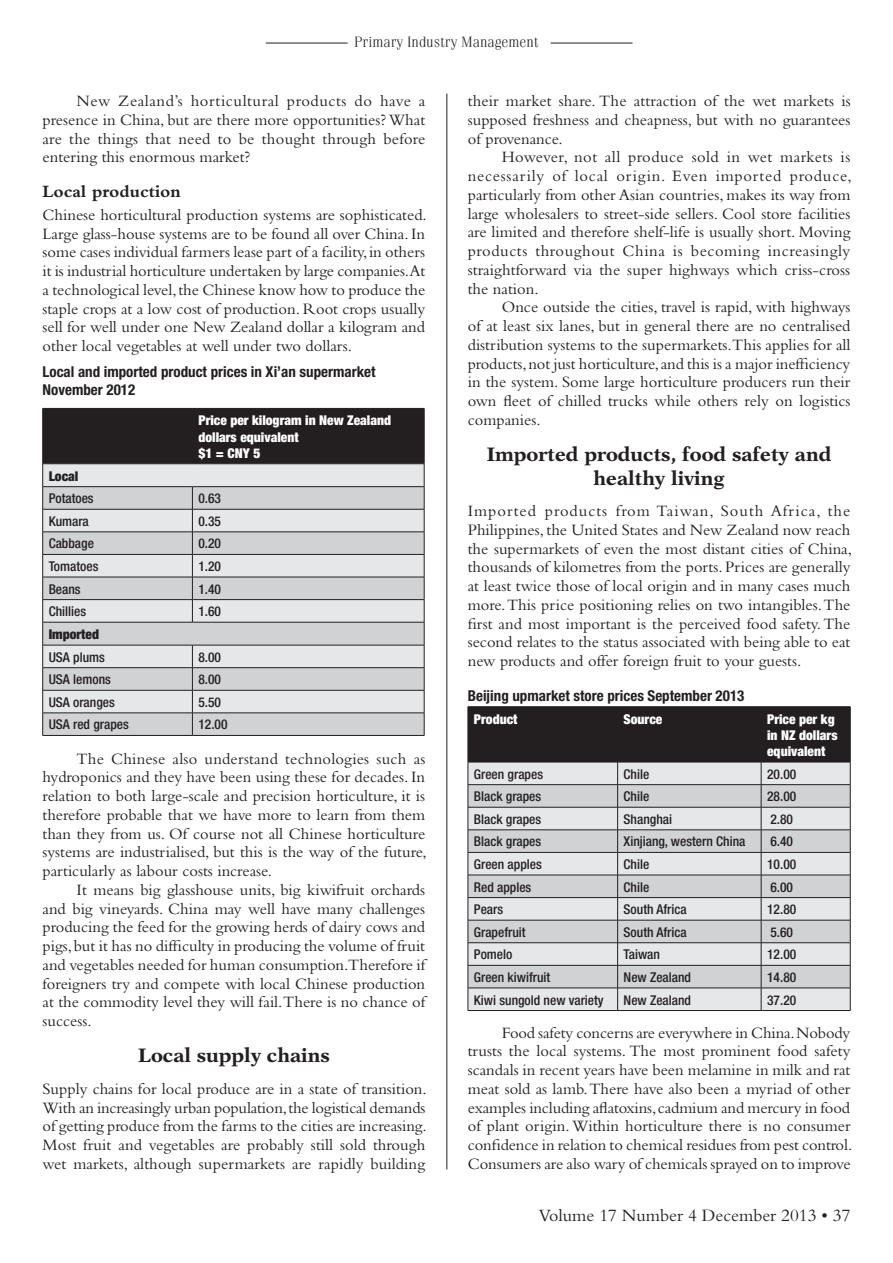
<style>
.page{position:relative;width:893px;height:1263px;background:#fff}
.page>*{position:absolute;margin:0;border:0;box-sizing:border-box;transform-origin:0 0}
.Subheading_1_NEW{font:700 19.5px/23.4px "New Aster";color:#231f20;text-align:center}
.t1{font:18px "Bembo";color:#231f20}
.Subheading_2{font:700 18px "Bembo";color:#231f20}
.BODY_MAIN{font:16.5px/18.8px "Bembo";color:#231f20;text-align:justify}
.BODY_FIRST{font:16.5px/18.8px "Bembo";color:#231f20;text-align:justify}
.Caption{font:700 condensed 15px/18px "Helvetica Neue";color:#231f20}
.t2{font:300 15px "Fenice";color:#231f20}
.Table_body{font:500 condensed 13.5px "Helvetica Neue";color:#231f20}
.Table_Header{font:900 condensed 13.5px/16.2px "Helvetica Neue";color:#fff}
.Table_bold{font:900 condensed 13.5px "Helvetica Neue";color:#231f20}
</style>
<div class="page">
<hr style="left:266px;top:43px;width:82px;height:1px;background:#231f20">
<hr style="left:551px;top:43px;width:81px;height:1px;background:#231f20">
<hr style="left:446px;top:94px;width:1px;height:1075px;background:#231f20">
<hr style="left:468px;top:706px;width:150px;height:1px;background:#231f20">
<hr style="left:618px;top:706px;width:143px;height:1px;background:#231f20">
<hr style="left:761px;top:706px;width:89px;height:1px;background:#231f20">
<svg style="left:468px;top:707px;width:383px;height:303px;background:#b2b2b4"></svg>
<hr style="left:468px;top:1010px;width:150px;height:1px;background:#231f20">
<hr style="left:618px;top:1010px;width:143px;height:1px;background:#231f20">
<hr style="left:761px;top:1010px;width:89px;height:1px;background:#231f20">
<svg style="left:42px;top:408px;width:383px;height:327px;background:#b4b4b6"></svg>
<hr style="left:43px;top:735px;width:149px;height:1px;background:#231f20">
<hr style="left:192px;top:735px;width:232px;height:1px;background:#231f20">
<p class="t2" style="left:354px;top:33px;width:186px">Primary Industry Management</p>
<p class="BODY_MAIN" style="left:43px;top:91px;width:384px;text-indent:34px">New Zealand’s horticultural products do have a presence in China, but are there more opportunities? What are the things that need to be thought through before entering this enormous market?</p>
<p class="Subheading_2" style="left:43px;top:181px;width:140px">Local production</p>
<p class="BODY_FIRST" style="left:43px;top:205px;width:386px">Chinese horticultural production systems are sophisticated.<br>Large glass-house systems are to be found all over China. In some cases individual farmers lease part of a facility, in others it is industrial horticulture undertaken by large companies.At a technological level, the Chinese know how to produce the staple crops at a low cost of production. Root crops usually sell for well under one New Zealand dollar a kilogram and other local vegetables at well under two dollars.</p>
<p class="Caption" style="left:43px;top:363px;width:335px">Local and imported product prices in Xi’an supermarket<br>November 2012</p>
<p class="Table_Header" style="left:198px;top:412px;width:194px">Price per kilogram in New Zealand dollars equivalent<br>$1 = CNY 5</p>
<p class="Table_bold" style="left:49px;top:467px;width:31px">Local</p>
<p class="Table_body" style="left:49px;top:490px;width:47px">Potatoes</p>
<p class="Table_body" style="left:198px;top:490px;width:24px">0.63</p>
<p class="Table_body" style="left:49px;top:513px;width:42px">Kumara</p>
<p class="Table_body" style="left:198px;top:513px;width:24px">0.35</p>
<p class="Table_body" style="left:49px;top:536px;width:47px">Cabbage</p>
<p class="Table_body" style="left:198px;top:536px;width:24px">0.20</p>
<p class="Table_body" style="left:49px;top:558px;width:51px">Tomatoes</p>
<p class="Table_body" style="left:198px;top:558px;width:24px">1.20</p>
<p class="Table_body" style="left:49px;top:581px;width:33px">Beans</p>
<p class="Table_body" style="left:198px;top:581px;width:24px">1.40</p>
<p class="Table_body" style="left:49px;top:603px;width:39px">Chillies</p>
<p class="Table_body" style="left:198px;top:603px;width:24px">1.60</p>
<p class="Table_bold" style="left:49px;top:626px;width:52px">Imported</p>
<p class="Table_body" style="left:49px;top:649px;width:58px">USA plums</p>
<p class="Table_body" style="left:198px;top:649px;width:24px">8.00</p>
<p class="Table_body" style="left:49px;top:671px;width:64px">USA lemons</p>
<p class="Table_body" style="left:198px;top:671px;width:24px">8.00</p>
<p class="Table_body" style="left:49px;top:694px;width:68px">USA oranges</p>
<p class="Table_body" style="left:198px;top:694px;width:24px">5.50</p>
<p class="Table_body" style="left:49px;top:717px;width:82px">USA red grapes</p>
<p class="Table_body" style="left:198px;top:717px;width:31px">12.00</p>
<p class="BODY_MAIN" style="left:43px;top:749px;width:386px;text-indent:34px">The Chinese also understand technologies such as hydroponics and they have been using these for decades. In relation to both large-scale and precision horticulture, it is therefore probable that we have more to learn from them than they from us. Of course not all Chinese horticulture systems are industrialised, but this is the way of the future, particularly as labour costs increase.</p>
<p class="BODY_MAIN" style="left:43px;top:880px;width:384px;text-indent:34px">It means big glasshouse units, big kiwifruit orchards and big vineyards. China may well have many challenges producing the feed for the growing herds of dairy cows and pigs, but it has no difficulty in producing the volume of fruit and vegetables needed for human consumption.Therefore if foreigners try and compete with local Chinese production at the commodity level they will fail.There is no chance of success.</p>
<p class="Subheading_1_NEW" style="left:138px;top:1043px;width:193px">Local supply chains</p>
<p class="BODY_FIRST" style="left:43px;top:1079px;width:386px">Supply chains for local produce are in a state of transition.<br>With an increasingly urban population, the logistical demands of getting produce from the farms to the cities are increasing.<br>Most fruit and vegetables are probably still sold through wet markets, although supermarkets are rapidly building</p>
<p class="BODY_FIRST" style="left:468px;top:91px;width:384px">their market share. The attraction of the wet markets is supposed freshness and cheapness, but with no guarantees of provenance.</p>
<p class="BODY_MAIN" style="left:468px;top:148px;width:386px;text-indent:34px">However, not all produce sold in wet markets is necessarily of local origin. Even imported produce, particularly from other Asian countries, makes its way from large wholesalers to street-side sellers. Cool store facilities are limited and therefore shelf-life is usually short. Moving products throughout China is becoming increasingly straightforward via the super highways which criss-cross the nation.</p>
<p class="BODY_MAIN" style="left:468px;top:298px;width:384px;text-indent:34px">Once outside the cities, travel is rapid, with highways of at least six lanes, but in general there are no centralised distribution systems to the supermarkets.This applies for all products, not just horticulture, and this is a major inefficiency in the system. Some large horticulture producers run their own fleet of chilled trucks while others rely on logistics companies.</p>
<p class="Subheading_1_NEW" style="left:487px;top:442px;width:346px">Imported products, food safety and healthy living</p>
<p class="BODY_FIRST" style="left:468px;top:501px;width:386px">Imported products from Taiwan, South Africa, the Philippines, the United States and New Zealand now reach the supermarkets of even the most distant cities of China, thousands of kilometres from the ports. Prices are generally at least twice those of local origin and in many cases much more. This price positioning relies on two intangibles. The first and most important is the perceived food safety. The second relates to the status associated with being able to eat new products and offer foreign fruit to your guests.</p>
<p class="Caption" style="left:468px;top:686px;width:278px">Beijing upmarket store prices September 2013</p>
<p class="Table_Header" style="left:474px;top:710px;width:45px">Product</p>
<p class="Table_Header" style="left:624px;top:710px;width:40px">Source</p>
<p class="Table_Header" style="left:767px;top:710px;width:72px">Price per kg in NZ dollars equivalent</p>
<p class="Table_body" style="left:474px;top:766px;width:71px">Green grapes</p>
<p class="Table_body" style="left:624px;top:766px;width:27px">Chile</p>
<p class="Table_body" style="left:767px;top:766px;width:31px">20.00</p>
<p class="Table_body" style="left:474px;top:788px;width:69px">Black grapes</p>
<p class="Table_body" style="left:624px;top:788px;width:27px">Chile</p>
<p class="Table_body" style="left:767px;top:788px;width:31px">28.00</p>
<p class="Table_body" style="left:474px;top:811px;width:69px">Black grapes</p>
<p class="Table_body" style="left:624px;top:811px;width:50px">Shanghai</p>
<p class="Table_body" style="left:770px;top:811px;width:24px">2.80</p>
<p class="Table_body" style="left:474px;top:833px;width:69px">Black grapes</p>
<p class="Table_body" style="left:624px;top:833px;width:123px">Xinjiang, western China</p>
<p class="Table_body" style="left:770px;top:833px;width:24px">6.40</p>
<p class="Table_body" style="left:474px;top:856px;width:69px">Green apples</p>
<p class="Table_body" style="left:624px;top:856px;width:27px">Chile</p>
<p class="Table_body" style="left:767px;top:856px;width:31px">10.00</p>
<p class="Table_body" style="left:474px;top:879px;width:59px">Red apples</p>
<p class="Table_body" style="left:624px;top:879px;width:27px">Chile</p>
<p class="Table_body" style="left:770px;top:879px;width:24px">6.00</p>
<p class="Table_body" style="left:474px;top:901px;width:31px">Pears</p>
<p class="Table_body" style="left:624px;top:901px;width:64px">South Africa</p>
<p class="Table_body" style="left:767px;top:901px;width:31px">12.80</p>
<p class="Table_body" style="left:474px;top:924px;width:53px">Grapefruit</p>
<p class="Table_body" style="left:624px;top:924px;width:64px">South Africa</p>
<p class="Table_body" style="left:770px;top:924px;width:24px">5.60</p>
<p class="Table_body" style="left:474px;top:946px;width:40px">Pomelo</p>
<p class="Table_body" style="left:624px;top:946px;width:38px">Taiwan</p>
<p class="Table_body" style="left:767px;top:946px;width:31px">12.00</p>
<p class="Table_body" style="left:474px;top:969px;width:78px">Green kiwifruit</p>
<p class="Table_body" style="left:624px;top:969px;width:69px">New Zealand</p>
<p class="Table_body" style="left:767px;top:969px;width:31px">14.80</p>
<p class="Table_body" style="left:474px;top:992px;width:131px">Kiwi sungold new variety</p>
<p class="Table_body" style="left:624px;top:992px;width:69px">New Zealand</p>
<p class="Table_body" style="left:767px;top:992px;width:31px">37.20</p>
<p class="BODY_MAIN" style="left:468px;top:1023px;width:386px;text-align:left;text-indent:34px">Food safety concerns are everywhere in China. Nobody trusts the local systems. The most prominent food safety scandals in recent years have been melamine in milk and rat meat sold as lamb. There have also been a myriad of other examples including aflatoxins, cadmium and mercury in food of plant origin. Within horticulture there is no consumer confidence in relation to chemical residues from pest control.<br>Consumers are also wary of chemicals sprayed on to improve</p>
<p class="t1" style="left:539px;top:1205px;width:313px">Volume 17 Number 4 December 2013 • 37</p>
</div>
